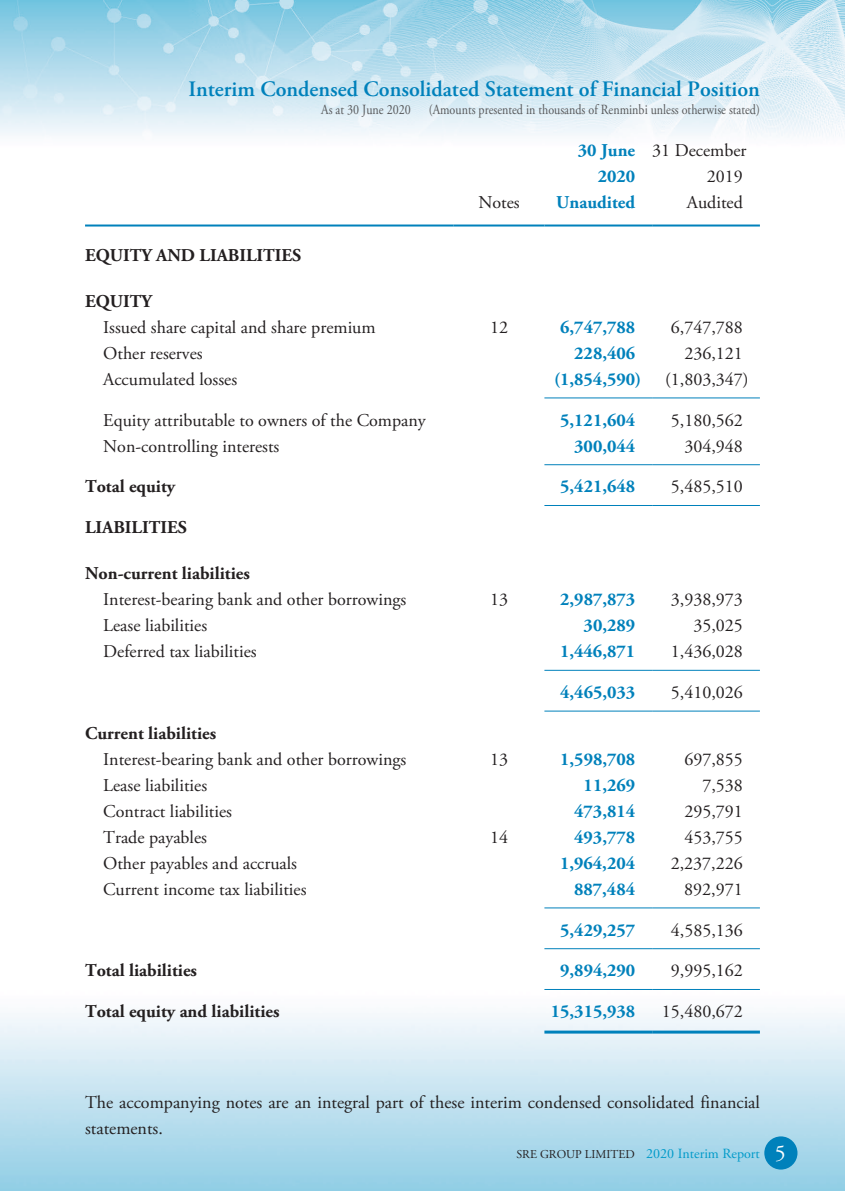
<style>
.page{position:relative;width:845px;height:1191px;background:#fff}
.page>*{position:absolute;margin:0;border:0;box-sizing:border-box;transform-origin:0 0}
.t1{font:600 22px "Adobe Garamond Pro";color:#0081bb}
.t2{font:18px/26px "Adobe Garamond Pro";color:#231f20;text-align:right}
.t3{font:700 18px/26px "Adobe Garamond Pro";color:#0081bb;text-align:right}
.t4{font:700 18px "Adobe Garamond Pro";color:#231f20}
.t5{font:14px "Adobe Garamond Pro";color:#57585a;scale:.86 1}
.t6{font:14px "Adobe Garamond Pro";color:#009ac9}
.s1{font-size:12px;color:#231f20}
.s2{font-size:22px;color:#fff}
</style>
<div class="page">
<img style="left:0;top:0;width:845px;height:1191px">
<div style="left:764px;top:1136px;width:33px;height:33px;background:#0081bb;border-radius:50%"></div>
<hr style="left:85px;top:224px;width:369px;height:2px;background:#0081bb">
<hr style="left:454px;top:224px;width:90px;height:2px;background:#0081bb">
<hr style="left:544px;top:224px;width:108px;height:2px;background:#0081bb">
<hr style="left:652px;top:224px;width:108px;height:2px;background:#0081bb">
<hr style="left:544px;top:397px;width:108px;height:1px;background:#0081bb">
<hr style="left:652px;top:397px;width:108px;height:1px;background:#0081bb">
<hr style="left:544px;top:464px;width:108px;height:1px;background:#0081bb">
<hr style="left:652px;top:464px;width:108px;height:1px;background:#0081bb">
<hr style="left:544px;top:505px;width:108px;height:1px;background:#0081bb">
<hr style="left:652px;top:505px;width:108px;height:1px;background:#0081bb">
<hr style="left:544px;top:670px;width:108px;height:1px;background:#0081bb">
<hr style="left:652px;top:670px;width:108px;height:1px;background:#0081bb">
<hr style="left:544px;top:710px;width:108px;height:1px;background:#0081bb">
<hr style="left:652px;top:710px;width:108px;height:1px;background:#0081bb">
<hr style="left:544px;top:907px;width:108px;height:1px;background:#0081bb">
<hr style="left:652px;top:907px;width:108px;height:1px;background:#0081bb">
<hr style="left:544px;top:948px;width:108px;height:1px;background:#0081bb">
<hr style="left:652px;top:948px;width:108px;height:1px;background:#0081bb">
<hr style="left:544px;top:989px;width:108px;height:1px;background:#0081bb">
<hr style="left:652px;top:989px;width:108px;height:1px;background:#0081bb">
<hr style="left:544px;top:1030px;width:108px;height:3px;background:#0081bb">
<hr style="left:652px;top:1030px;width:108px;height:3px;background:#0081bb">
<p class="t1" style="left:188px;top:77px;width:573px">Interim Condensed Consolidated Statement of Financial Position</p>
<p class="t5" style="left:321px;top:101px;width:106px">As at 30 June 2020</p>
<p class="t5" style="left:429px;top:101px;width:386px">(Amounts presented in thousands of Renminbi unless otherwise stated)</p>
<p class="t3" style="left:578px;top:138px;width:59px">30 June<br>2020</p>
<p class="t2" style="left:652px;top:138px;width:96px">31 December<br>2019</p>
<p class="t2" style="left:478px;top:190px;width:43px">Notes</p>
<p class="t3" style="left:556px;top:190px;width:80px">Unaudited</p>
<p class="t2" style="left:687px;top:190px;width:58px">Audited</p>
<p class="t4" style="left:85px;top:244px;width:218px">EQUITY AND LIABILITIES</p>
<p class="t4" style="left:85px;top:290px;width:68px">EQUITY</p>
<p class="t2" style="left:103px;top:315px;width:274px">Issued share capital and share premium</p>
<p class="t2" style="left:490px;top:315px;width:19px">12</p>
<p class="t3" style="left:560px;top:314px;width:76px">6,747,788</p>
<p class="t2" style="left:671px;top:315px;width:73px">6,747,788</p>
<p class="t2" style="left:103px;top:341px;width:101px">Other reserves</p>
<p class="t3" style="left:574px;top:340px;width:62px">228,406</p>
<p class="t2" style="left:684px;top:341px;width:60px">236,121</p>
<p class="t2" style="left:103px;top:367px;width:136px">Accumulated losses</p>
<p class="t3" style="left:554px;top:366px;width:89px">(1,854,590)</p>
<p class="t2" style="left:665px;top:367px;width:85px">(1,803,347)</p>
<p class="t2" style="left:103px;top:407px;width:324px">Equity attributable to owners of the Company</p>
<p class="t3" style="left:560px;top:407px;width:76px">5,121,604</p>
<p class="t2" style="left:671px;top:407px;width:73px">5,180,562</p>
<p class="t2" style="left:103px;top:433px;width:178px">Non-controlling interests</p>
<p class="t3" style="left:574px;top:433px;width:62px">300,044</p>
<p class="t2" style="left:684px;top:433px;width:60px">304,948</p>
<p class="t4" style="left:85px;top:476px;width:92px">Total equity</p>
<p class="t3" style="left:560px;top:474px;width:76px">5,421,648</p>
<p class="t2" style="left:671px;top:474px;width:73px">5,485,510</p>
<p class="t4" style="left:85px;top:517px;width:103px">LIABILITIES</p>
<p class="t4" style="left:85px;top:563px;width:166px">Non-current liabilities</p>
<p class="t2" style="left:103px;top:587px;width:305px">Interest-bearing bank and other borrowings</p>
<p class="t2" style="left:490px;top:587px;width:19px">13</p>
<p class="t3" style="left:560px;top:587px;width:76px">2,987,873</p>
<p class="t2" style="left:671px;top:587px;width:73px">3,938,973</p>
<p class="t2" style="left:103px;top:613px;width:105px">Lease liabilities</p>
<p class="t3" style="left:583px;top:613px;width:53px">30,289</p>
<p class="t2" style="left:693px;top:613px;width:51px">35,025</p>
<p class="t2" style="left:103px;top:639px;width:155px">Deferred tax liabilities</p>
<p class="t3" style="left:560px;top:639px;width:76px">1,446,871</p>
<p class="t2" style="left:671px;top:639px;width:73px">1,436,028</p>
<p class="t3" style="left:560px;top:679px;width:76px">4,465,033</p>
<p class="t2" style="left:671px;top:680px;width:73px">5,410,026</p>
<p class="t4" style="left:85px;top:722px;width:133px">Current liabilities</p>
<p class="t2" style="left:103px;top:746px;width:305px">Interest-bearing bank and other borrowings</p>
<p class="t2" style="left:490px;top:746px;width:19px">13</p>
<p class="t3" style="left:560px;top:746px;width:76px">1,598,708</p>
<p class="t2" style="left:684px;top:746px;width:60px">697,855</p>
<p class="t2" style="left:103px;top:772px;width:105px">Lease liabilities</p>
<p class="t3" style="left:583px;top:772px;width:53px">11,269</p>
<p class="t2" style="left:702px;top:772px;width:42px">7,538</p>
<p class="t2" style="left:103px;top:798px;width:130px">Contract liabilities</p>
<p class="t3" style="left:574px;top:798px;width:62px">473,814</p>
<p class="t2" style="left:684px;top:798px;width:60px">295,791</p>
<p class="t2" style="left:103px;top:824px;width:105px">Trade payables</p>
<p class="t2" style="left:490px;top:824px;width:19px">14</p>
<p class="t3" style="left:574px;top:824px;width:62px">493,778</p>
<p class="t2" style="left:684px;top:824px;width:60px">453,755</p>
<p class="t2" style="left:103px;top:850px;width:195px">Other payables and accruals</p>
<p class="t3" style="left:560px;top:850px;width:76px">1,964,204</p>
<p class="t2" style="left:671px;top:850px;width:73px">2,237,226</p>
<p class="t2" style="left:103px;top:876px;width:205px">Current income tax liabilities</p>
<p class="t3" style="left:574px;top:876px;width:62px">887,484</p>
<p class="t2" style="left:684px;top:876px;width:60px">892,971</p>
<p class="t3" style="left:560px;top:917px;width:76px">5,429,257</p>
<p class="t2" style="left:671px;top:917px;width:73px">4,585,136</p>
<p class="t4" style="left:85px;top:960px;width:113px">Total liabilities</p>
<p class="t3" style="left:560px;top:958px;width:76px">9,894,290</p>
<p class="t2" style="left:671px;top:958px;width:73px">9,995,162</p>
<p class="t4" style="left:85px;top:1001px;width:196px">Total equity and liabilities</p>
<p class="t3" style="left:551px;top:998px;width:86px">15,315,938</p>
<p class="t2" style="left:662px;top:999px;width:82px">15,480,672</p>
<p class="t2" style="left:85px;top:1089px;width:676px;text-align:left">The accompanying notes are an integral part of these interim condensed consolidated financial statements.</p>
<p class="t6" style="left:516px;top:1144px;width:271px"><span class="s1">SRE GROUP LIMITED</span> 2020 Interim Report <span class="s2">5</span></p>
</div>
